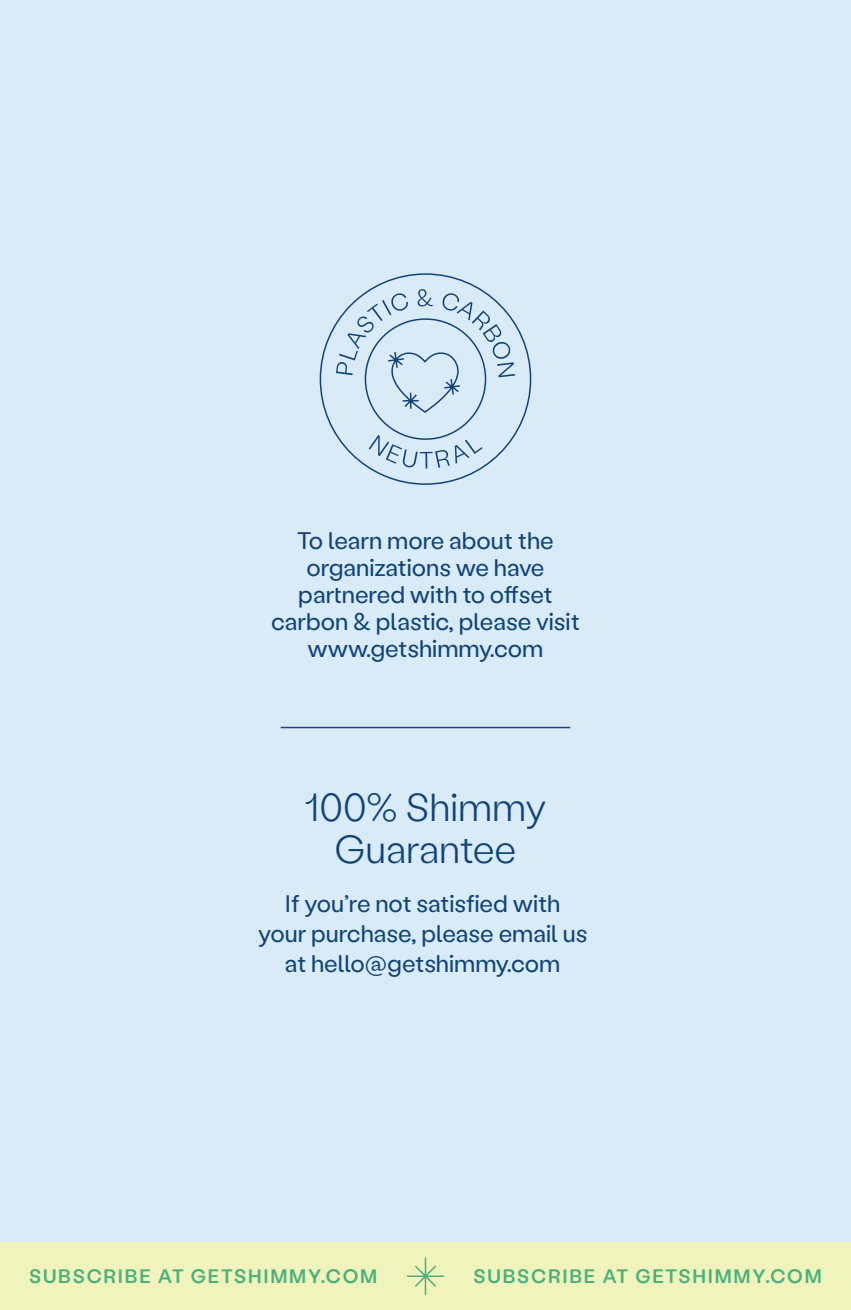
<style>
.page{position:relative;width:851px;height:1310px;background:#fff}
.page>*{position:absolute;margin:0;border:0;box-sizing:border-box;transform-origin:0 0}
.t1{font:300 39px/42px "Labil Grotesk Simple";color:#10447a;text-align:center}
.t2{font:24px/27px "Labil Grotesk Simple";color:#10447a;text-align:center}
.t3{font:500 19.5px "Labil Grotesk Simple";letter-spacing:.09em;color:#4ab17d}
</style>
<div class="page">
<hr style="left:850px;top:0;width:1px;height:1310px;background:#eceae9">
<div style="left:0;top:0;width:850px;height:1245px;background:#d9ebf7"></div>
<div style="left:0;top:1242px;width:850px;height:68px;background:#f1f3bc"></div>
<svg style="left:406px;top:1257px;width:39px;height:38px"></svg>
<svg style="left:336px;top:289px;width:179px;height:179px"></svg>
<hr style="left:280px;top:727px;width:290px;height:1px;background:#253f8e">
<p class="t2" style="left:271px;top:526px;width:310px">To learn more about the organizations we have partnered with to offset carbon &amp; plastic, please visit www.getshimmy.com</p>
<p class="t1" style="left:304px;top:784px;width:243px">100% Shimmy<br>Guarantee</p>
<p class="t2" style="left:258px;top:888px;width:331px;line-height:30px">If you’re not satisfied with your purchase, please email us at hello@getshimmy.com</p>
<p class="t3" style="left:29px;top:1263px;width:349px">SUBSCRIBE AT GETSHIMMY.COM</p>
<p class="t3" style="left:473px;top:1263px;width:349px">SUBSCRIBE AT GETSHIMMY.COM</p>
</div>
